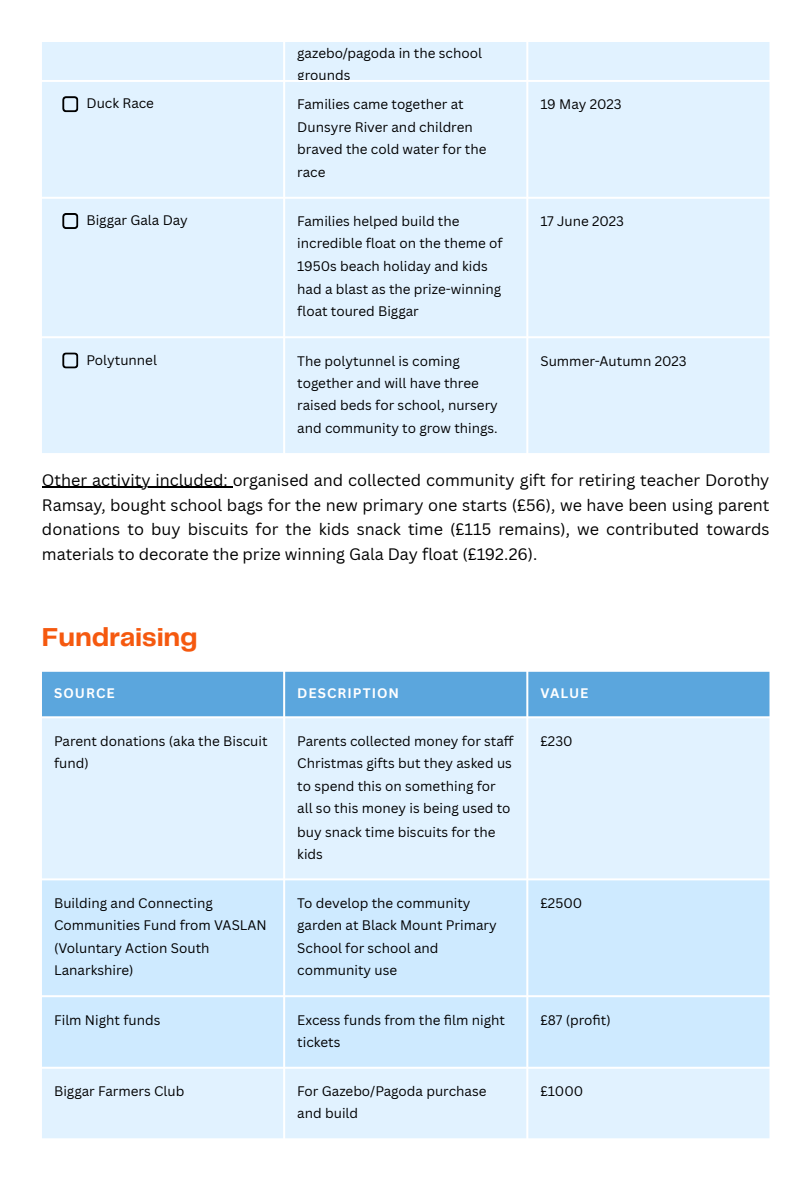
<style>
.page{position:relative;width:810px;height:1181px;background:#fff}
.page>*{position:absolute;margin:0;border:0;box-sizing:border-box;transform-origin:0 0}
.t1{font:700 27px "Telegraf";letter-spacing:-.005em;color:#f5590f}
.t2{font:16.2px/24.6px "Canva Sans";color:#000;text-align:justify}
.t3{font:13.5px/22.5px "Canva Sans";color:#000}
.t4{font:700 13.5px "Canva Sans";letter-spacing:.075em;color:#fff}
</style>
<div class="page">
<hr style="left:42px;top:487px;width:191px;height:1px;background:#000">
<div style="left:42px;top:42px;width:727px;height:411px;background:#e1f2ff"></div>
<svg style="left:62px;top:96px;width:16px;height:16px"></svg>
<svg style="left:62px;top:213px;width:16px;height:16px"></svg>
<svg style="left:62px;top:352px;width:16px;height:16px"></svg>
<div style="left:42px;top:671px;width:727px;height:45px;background:#5ba6dd"></div>
<div style="left:42px;top:718px;width:727px;height:161px;background:#e1f2ff"></div>
<svg style="left:42px;top:880px;width:727px;height:258px;background:#d4ecff"></svg>
<p class="t3" style="left:297px;top:42px;width:186px">gazebo/pagoda in the school grounds</p>
<p class="t3" style="left:86px;top:92px;width:69px">Duck Race</p>
<p class="t3" style="left:297px;top:93px;width:191px">Families came together at<br>Dunsyre River and children braved the cold water for the race</p>
<p class="t3" style="left:540px;top:93px;width:83px">19 May 2023</p>
<p class="t3" style="left:86px;top:208px;width:103px">Biggar Gala Day</p>
<p class="t3" style="left:297px;top:209px;width:207px">Families helped build the incredible float on the theme of<br>1950s beach holiday and kids had a blast as the prize-winning float toured Biggar</p>
<p class="t3" style="left:540px;top:209px;width:85px">17 June 2023</p>
<p class="t3" style="left:86px;top:348px;width:72px">Polytunnel</p>
<p class="t3" style="left:297px;top:349px;width:202px">The polytunnel is coming together and will have three raised beds for school, nursery and community to grow things.</p>
<p class="t3" style="left:540px;top:349px;width:148px">Summer-Autumn 2023</p>
<p class="t2" style="left:42px;top:467px;width:729px">Other activity included: organised and collected community gift for retiring teacher Dorothy Ramsay, bought school bags for the new primary one starts (£56), we have been using parent donations to buy biscuits for the kids snack time (£115 remains), we contributed towards materials to decorate the prize winning Gala Day float (£192.26).</p>
<h1 class="t1" style="left:42px;top:625px;width:157px">Fundraising</h1>
<p class="t4" style="left:54px;top:683px;width:62px">SOURCE</p>
<p class="t4" style="left:297px;top:683px;width:103px">DESCRIPTION</p>
<p class="t4" style="left:540px;top:683px;width:50px">VALUE</p>
<p class="t3" style="left:54px;top:729px;width:215px">Parent donations (aka the Biscuit fund)</p>
<p class="t3" style="left:297px;top:729px;width:216px">Parents collected money for staff<br>Christmas gifts but they asked us to spend this on something for all so this money is being used to buy snack time biscuits for the kids</p>
<p class="t3" style="left:540px;top:729px;width:34px">£230</p>
<p class="t3" style="left:54px;top:891px;width:214px">Building and Connecting<br>Communities Fund from VASLAN (Voluntary Action South<br>Lanarkshire)</p>
<p class="t3" style="left:297px;top:891px;width:201px">To develop the community garden at Black Mount Primary<br>School for school and community use</p>
<p class="t3" style="left:540px;top:891px;width:43px">£2500</p>
<p class="t3" style="left:54px;top:1008px;width:108px">Film Night funds</p>
<p class="t3" style="left:297px;top:1008px;width:209px">Excess funds from the fi lm night tickets</p>
<p class="t3" style="left:540px;top:1008px;width:72px">£87 (profi t)</p>
<p class="t3" style="left:54px;top:1079px;width:132px">Biggar Farmers Club</p>
<p class="t3" style="left:297px;top:1079px;width:191px">For Gazebo/Pagoda purchase and build</p>
<p class="t3" style="left:540px;top:1079px;width:44px">£1000</p>
</div>
